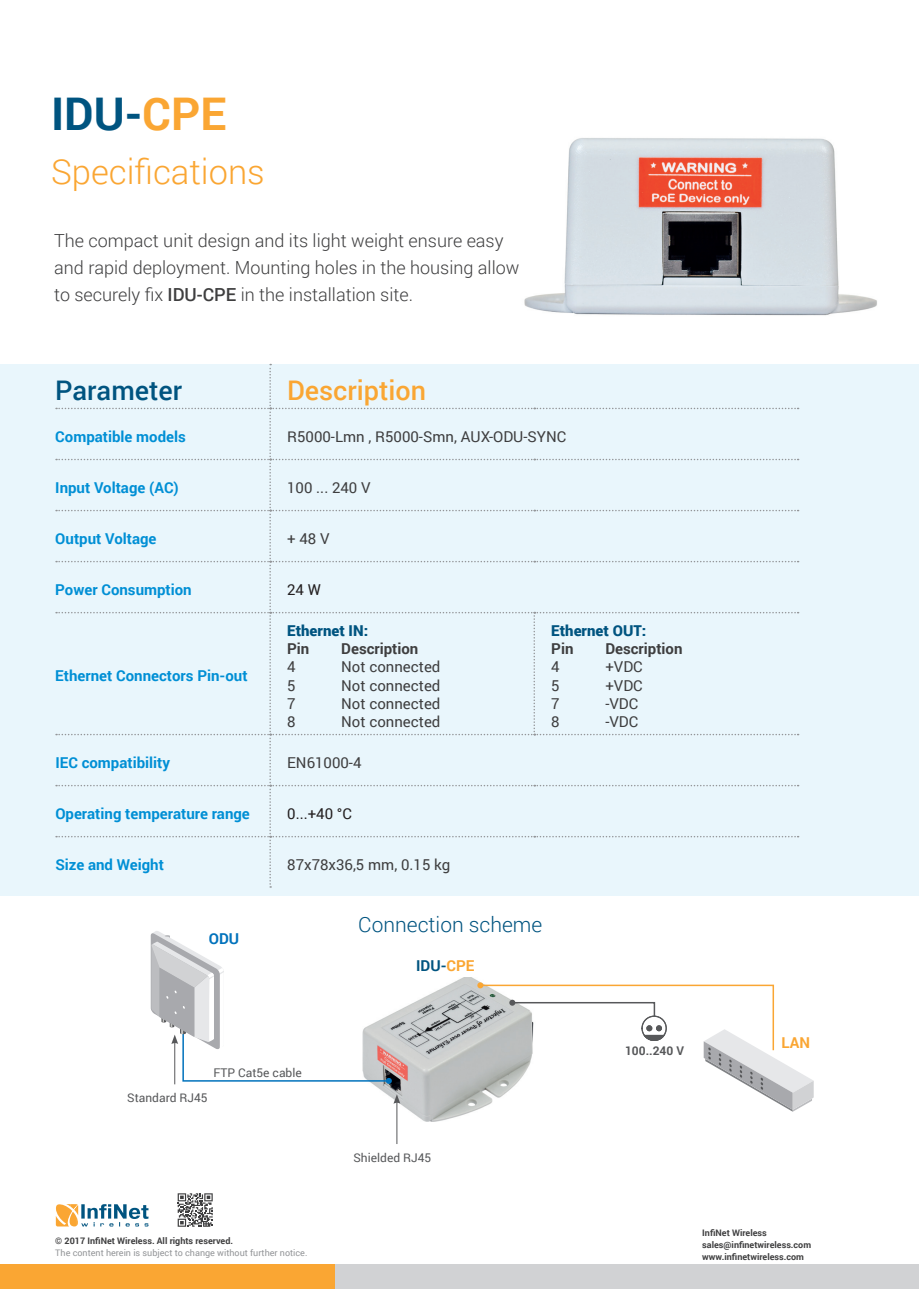
<style>
.page{position:relative;width:919px;height:1289px;background:#fff}
.page>*{position:absolute;margin:0;border:0;box-sizing:border-box;transform-origin:0 0}
.t1{font:700 45px "Roboto";color:#005480}
.t2{font:300 34.5px "Roboto";color:#faa633}
.t3{font:500 27px "Roboto";color:#faa633}
.t4{font:500 27px "Roboto";color:#005480}
.t5{font:300 21px "Roboto";color:#005480}
.t6{font:300 18px/27px "Roboto";color:#3e3e3f}
.t7{font:15px "Roboto";color:#3e3e3f}
.t8{font:700 15px "Roboto";color:#008fd5}
.t9{font:700 15px "Roboto";color:#3e3e3f}
.t10{font:900 15px "Roboto";color:#005480}
.t11{font:15px "Roboto";color:#231f20}
.t12{font:700 15px "Roboto";color:#005480}
.t13{font:700 15px "Roboto";color:#0072bc}
.t14{font:700 15px "Roboto";color:#faa633}
.t15{font:12px "Roboto";color:#57585a}
.t16{font:700 12px "Roboto";color:#57585a}
.t17{font:700 9px/12px "Roboto";color:#3e3e3f}
.t18{font:9px "Roboto";color:#939598}
.s1{color:#faa633}
.s2{font-weight:500}
</style>
<div class="page">
<div style="left:0;top:364px;width:918px;height:531px;background:#e9f6fc"></div>
<svg style="left:56px;top:364px;width:742px;height:523px"></svg>
<div style="left:0;top:1264px;width:918px;height:24px;background:#faa633"></div>
<div style="left:335px;top:1264px;width:583px;height:24px;background:#d1d2d4"></div>
<svg style="left:55px;top:1204px;width:93px;height:22px"></svg>
<svg style="left:178px;top:1193px;width:35px;height:33px"></svg>
<img style="left:524px;top:138px;width:353px;height:178px">
<img style="left:371px;top:977px;width:109px;height:144px">
<hr style="left:396px;top:1101px;width:1px;height:42px;background:#57585a">
<svg style="left:393px;top:1094px;width:7px;height:9px"></svg>
<hr style="left:174px;top:1041px;width:1px;height:43px;background:#57585a">
<svg style="left:151px;top:931px;width:241px;height:152px"></svg>
<svg style="left:477px;top:982px;width:336px;height:129px"></svg>
<h1 class="t1" style="left:51px;top:82px;width:177px">IDU-<span class="s1">CPE</span></h1>
<h2 class="t2" style="left:51px;top:148px;width:215px">Specifications</h2>
<p class="t6" style="left:54px;top:227px;width:466px">The compact unit design and its light weight ensure easy and rapid deployment. Mounting holes in the housing allow to securely fix <span class="s2">IDU-CPE</span> in the installation site.</p>
<h3 class="t4" style="left:55px;top:371px;width:128px">Parameter</h3>
<h3 class="t3" style="left:287px;top:371px;width:140px">Description</h3>
<p class="t8" style="left:55px;top:426px;width:132px">Compatible models</p>
<p class="t7" style="left:287px;top:426px;width:280px">R5000-Lmn , R5000-Smn, AUX-ODU-SYNC</p>
<p class="t8" style="left:55px;top:477px;width:125px">Input Voltage (AC)</p>
<p class="t7" style="left:287px;top:477px;width:85px">100 ... 240 V</p>
<p class="t8" style="left:55px;top:528px;width:103px">Output Voltage</p>
<p class="t7" style="left:287px;top:528px;width:44px">+ 48 V</p>
<p class="t8" style="left:55px;top:579px;width:138px">Power Consumption</p>
<p class="t11" style="left:287px;top:579px;width:35px">24 W</p>
<p class="t8" style="left:55px;top:665px;width:194px">Ethernet Connectors Pin-out</p>
<p class="t10" style="left:287px;top:620px;width:82px">Ethernet IN:</p>
<p class="t9" style="left:287px;top:638px;width:24px">Pin</p>
<p class="t9" style="left:341px;top:638px;width:79px">Description</p>
<p class="t7" style="left:287px;top:656px;width:10px">4</p>
<p class="t7" style="left:341px;top:656px;width:101px">Not connected</p>
<p class="t7" style="left:287px;top:674px;width:10px">5</p>
<p class="t7" style="left:341px;top:674px;width:101px">Not connected</p>
<p class="t7" style="left:287px;top:692px;width:10px">7</p>
<p class="t7" style="left:341px;top:692px;width:101px">Not connected</p>
<p class="t7" style="left:287px;top:710px;width:10px">8</p>
<p class="t7" style="left:341px;top:710px;width:101px">Not connected</p>
<p class="t8" style="left:55px;top:752px;width:116px">IEC compatibility</p>
<p class="t7" style="left:287px;top:752px;width:76px">EN61000-4</p>
<p class="t8" style="left:55px;top:803px;width:196px">Operating temperature range</p>
<p class="t11" style="left:287px;top:803px;width:66px">0...+40 °С</p>
<p class="t8" style="left:55px;top:854px;width:110px">Size and Weight</p>
<p class="t7" style="left:287px;top:854px;width:164px">87x78x36,5 mm, 0.15 kg</p>
<p class="t10" style="left:551px;top:620px;width:96px">Ethernet OUT:</p>
<p class="t9" style="left:551px;top:638px;width:24px">Pin</p>
<p class="t9" style="left:605px;top:638px;width:79px">Description</p>
<p class="t7" style="left:551px;top:656px;width:10px">4</p>
<p class="t7" style="left:605px;top:656px;width:39px">+VDC</p>
<p class="t7" style="left:551px;top:674px;width:10px">5</p>
<p class="t7" style="left:605px;top:674px;width:39px">+VDC</p>
<p class="t7" style="left:551px;top:692px;width:10px">7</p>
<p class="t7" style="left:605px;top:692px;width:34px">-VDC</p>
<p class="t7" style="left:551px;top:710px;width:10px">8</p>
<p class="t7" style="left:605px;top:710px;width:34px">-VDC</p>
<p class="t13" style="left:209px;top:927px;width:32px">ODU</p>
<h3 class="t5" style="left:358px;top:909px;width:185px">Connection scheme</h3>
<p class="t12" style="left:416px;top:955px;width:60px">IDU-<span class="s1">CPE</span></p>
<p class="t15" style="left:213px;top:1064px;width:90px">FTP Cat5e cable</p>
<p class="t15" style="left:127px;top:1089px;width:82px">Standard RJ45</p>
<p class="t15" style="left:353px;top:1149px;width:79px">Shielded RJ45</p>
<p class="t16" style="left:625px;top:1041px;width:60px">100..240 V</p>
<p class="t14" style="left:781px;top:1032px;width:30px">LAN</p>
<p class="t17" style="left:55px;top:1234px;width:179px">© 2017 InfiNet Wireless. All rights reserved.</p>
<p class="t18" style="left:55px;top:1246px;width:254px">The content herein is subject to change without further notice.</p>
<p class="t17" style="left:702px;top:1226px;width:110px">InfiNet Wireless sales@infinetwireless.com www.infinetwireless.com</p>
</div>
